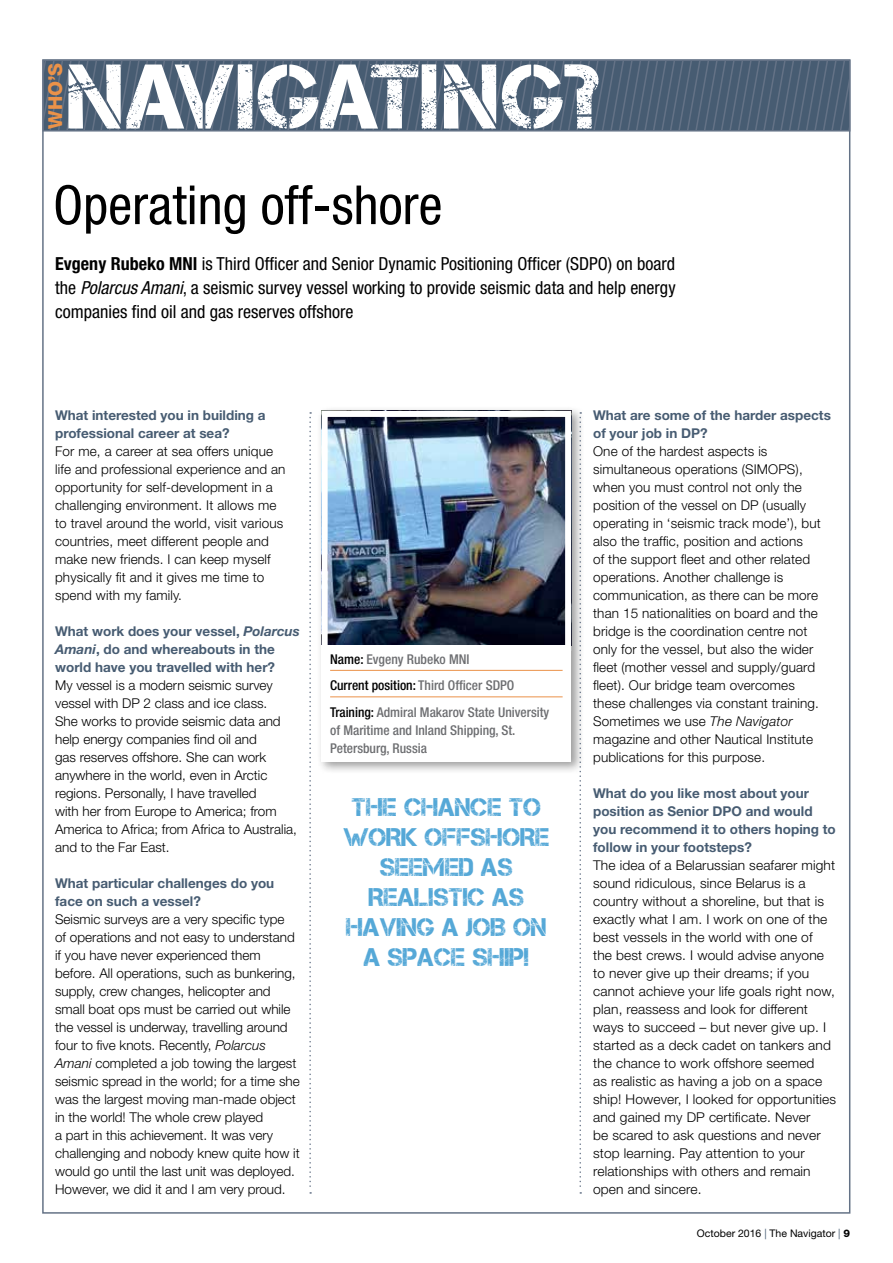
<style>
.page{position:relative;width:893px;height:1263px;background:#fff}
.page>*{position:absolute;margin:0;border:0;box-sizing:border-box;transform-origin:0 0}
.t1{font:91.5px "Captureit";letter-spacing:.025em;color:#fff}
.t2{font:condensed 54px "Helvetica Neue LT Std";color:#000}
.t3{font:25.5px/30px "Captureit";color:#55a8d7;text-align:center}
.t4{font:800 19.2px "Helvetica Neue LT Std";color:#eb9249}
.t5{font:condensed 18px/24px "Helvetica Neue LT Std";color:#000;text-align:justify}
.t6{font:300 13.5px/18px "Helvetica Neue LT Std";letter-spacing:.01em;color:#000}
.t7{font:700 13.5px/18px "Helvetica Neue LT Std";color:#475c72}
.t8{font:500 condensed 13.5px/26.5px "Helvetica Neue LT Std";color:#6d6e71}
.t9{font:10.5px "Helvetica Neue LT Std";color:#000}
.s1{font-weight:700}
.s2{font-style:italic}
.s3{color:#000}
.s4{color:#475c72}
.s5{font-weight:800}
</style>
<div class="page">
<svg style="left:46px;top:63px;width:801px;height:66px;background:#4c5f75"></svg>
<div style="left:43px;top:60px;width:807px;height:72px;border:2px solid #647286"></div>
<div style="left:317px;top:406px;width:267px;height:369px;background:#000;opacity:.4"></div>
<img style="left:329px;top:418px;width:235px;height:226px">
<div style="left:322px;top:411px;width:249px;height:240px;border:6px solid #fff"></div>
<div style="left:322px;top:645px;width:249px;height:117px;background:#fff"></div>
<hr style="left:330px;top:670px;width:233px;height:1px;background:#eb9249">
<hr style="left:330px;top:696px;width:233px;height:1px;background:#eb9249">
<svg style="left:309px;top:412px;width:2px;height:782px"></svg>
<svg style="left:579px;top:412px;width:2px;height:782px"></svg>
<h3 class="t4" style="left:44px;top:129px;width:68px;rotate:-90deg">WHO’S</h3>
<h1 class="t1" style="left:68px;top:45px;width:534px">NAVIGATING?</h1>
<h2 class="t2" style="left:53px;top:174px;width:391px">Operating off-shore</h2>
<h3 class="t5" style="left:55px;top:251px;width:622px"><span class="s1">Evgeny Rubeko MNI</span> is Third Officer and Senior Dynamic Positioning Officer (SDPO) on board the <span class="s2">Polarcus Amani</span>, a seismic survey vessel working to provide seismic data and help energy companies find oil and gas reserves offshore</h3>
<p class="t7" style="left:55px;top:405px;width:212px">What interested you in building a professional career at sea?</p>
<p class="t6" style="left:55px;top:441px;width:232px">For me, a career at sea offers unique life and professional experience and an opportunity for self-development in a challenging environment. It allows me to travel around the world, visit various countries, meet different people and make new friends. I can keep myself physically fit and it gives me time to spend with my family.</p>
<p class="t7" style="left:55px;top:621px;width:246px">What work does your vessel, <span class="s2">Polarcus<br>Amani</span>, do and whereabouts in the world have you travelled with her?</p>
<p class="t6" style="left:55px;top:675px;width:243px">My vessel is a modern seismic survey vessel with DP 2 class and ice class.<br>She works to provide seismic data and help energy companies find oil and<br>gas reserves offshore. She can work anywhere in the world, even in Arctic regions. Personally, I have travelled<br>with her from Europe to America; from America to Africa; from Africa to Australia, and to the Far East.</p>
<p class="t7" style="left:55px;top:873px;width:221px">What particular challenges do you face on such a vessel?</p>
<p class="t6" style="left:55px;top:909px;width:246px">Seismic surveys are a very specific type<br>of operations and not easy to understand if you have never experienced them before. All operations, such as bunkering, supply, crew changes, helicopter and small boat ops must be carried out while the vessel is underway, travelling around four to five knots. Recently, <span class="s2">Polarcus Amani</span> completed a job towing the largest seismic spread in the world; for a time she was the largest moving man-made object in the world! The whole crew played<br>a part in this achievement. It was very challenging and nobody knew quite how it would go until the last unit was deployed.<br>However, we did it and I am very proud.</p>
<p class="t8" style="left:330px;top:645px;width:221px"><span class="s3">Name:</span> Evgeny Rubeko MNI<br><span class="s3">Current position:</span> Third Officer SDPO<br><span class="s3">Training:</span> Admiral Makarov State University</p>
<p class="t8" style="left:330px;top:721px;width:187px;line-height:18px">of Maritime and Inland Shipping, St.<br>Petersburg, Russia</p>
<h3 class="t3" style="left:343px;top:792px;width:207px">THE CHANCE TO<br>WORK OFFSHORE<br>SEEMED AS<br>REALISTIC AS<br>HAVING A JOB ON<br>A SPACE SHIP!</h3>
<p class="t7" style="left:593px;top:405px;width:239px">What are some of the harder aspects of your job in DP?</p>
<p class="t6" style="left:593px;top:441px;width:229px">One of the hardest aspects is simultaneous operations (SIMOPS), when you must control not only the position of the vessel on DP (usually operating in ‘seismic track mode’), but also the traffic, position and actions<br>of the support fleet and other related operations. Another challenge is communication, as there can be more than 15 nationalities on board and the bridge is the coordination centre not only for the vessel, but also the wider fleet (mother vessel and supply/guard fleet). Our bridge team overcomes these challenges via constant training.<br>Sometimes we use <span class="s2">The Navigator </span>magazine and other Nautical Institute publications for this purpose.</p>
<p class="t7" style="left:593px;top:783px;width:244px">What do you like most about your position as Senior DPO and would you recommend it to others hoping to follow in your footsteps?</p>
<p class="t6" style="left:593px;top:855px;width:245px">The idea of a Belarussian seafarer might sound ridiculous, since Belarus is a country without a shoreline, but that is exactly what I am. I work on one of the best vessels in the world with one of<br>the best crews. I would advise anyone to never give up their dreams; if you cannot achieve your life goals right now, plan, reassess and look for different ways to succeed – but never give up. I started as a deck cadet on tankers and the chance to work offshore seemed<br>as realistic as having a job on a space ship! However, I looked for opportunities and gained my DP certificate. Never<br>be scared to ask questions and never stop learning. Pay attention to your relationships with others and remain open and sincere.</p>
<p class="t9" style="left:697px;top:1227px;width:155px">October 2016 <span class="s4">|</span> The Navigator <span class="s4">|</span> <span class="s5">9</span></p>
</div>
